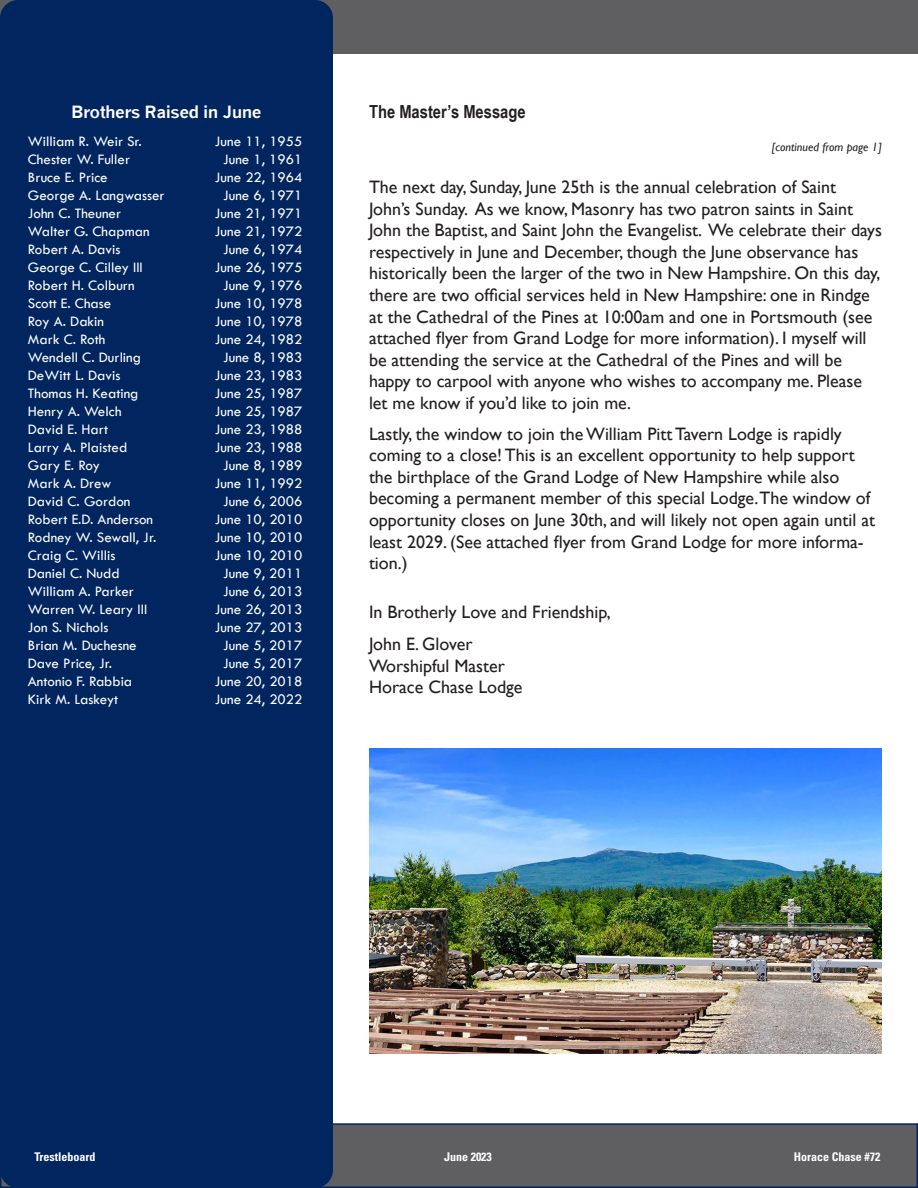
<style>
.page{position:relative;width:918px;height:1188px;background:#fff}
.page>*{position:absolute;margin:0;border:0;box-sizing:border-box;transform-origin:0 0}
.maintext{font:18px/21.6px "Gill Sans";color:#231f20}
.WMHead-cont{font:700 18px "Arial Narrow";color:#231f20}
.head2{font:700 16.5px "Quick Type";color:#fff}
.BrothersList{font:15px "Tw Cen";color:#fff}
.t1{font:700 condensed 12px "Univers";color:#fff}
.cont{font:italic 12px "Gill Sans";color:#231f20}
</style>
<div class="page">
<div style="left:0;top:1123px;width:918px;height:65px;background:#5f5f62;border:2px solid #00255f"></div>
<div style="left:0;top:0;width:918px;height:53px;background:#5f5f62"></div>
<div style="left:0;top:0;width:333px;height:1188px;background:#00255f;border-radius:18px"></div>
<img style="left:369px;top:748px;width:513px;height:305px">
<p class="head2" style="left:72px;top:102px;width:191px">Brothers Raised in June</p>
<p class="BrothersList" style="left:28px;top:132px;width:115px">William R. Weir Sr.</p>
<p class="BrothersList" style="left:215px;top:132px;width:89px">June 11, 1955</p>
<p class="BrothersList" style="left:28px;top:150px;width:104px">Chester W. Fuller</p>
<p class="BrothersList" style="left:223px;top:150px;width:81px">June 1, 1961</p>
<p class="BrothersList" style="left:28px;top:168px;width:81px">Bruce E. Price</p>
<p class="BrothersList" style="left:215px;top:168px;width:89px">June 22, 1964</p>
<p class="BrothersList" style="left:28px;top:186px;width:138px">George A. Langwasser</p>
<p class="BrothersList" style="left:223px;top:186px;width:81px">June 6, 1971</p>
<p class="BrothersList" style="left:28px;top:204px;width:95px">John C. Theuner</p>
<p class="BrothersList" style="left:215px;top:204px;width:89px">June 21, 1971</p>
<p class="BrothersList" style="left:28px;top:222px;width:123px">Walter G. Chapman</p>
<p class="BrothersList" style="left:215px;top:222px;width:89px">June 21, 1972</p>
<p class="BrothersList" style="left:28px;top:240px;width:94px">Robert A. Davis</p>
<p class="BrothersList" style="left:223px;top:240px;width:81px">June 6, 1974</p>
<p class="BrothersList" style="left:28px;top:258px;width:116px">George C. Cilley III</p>
<p class="BrothersList" style="left:215px;top:258px;width:89px">June 26, 1975</p>
<p class="BrothersList" style="left:28px;top:276px;width:108px">Robert H. Colburn</p>
<p class="BrothersList" style="left:223px;top:276px;width:81px">June 9, 1976</p>
<p class="BrothersList" style="left:28px;top:294px;width:85px">Scott E. Chase</p>
<p class="BrothersList" style="left:215px;top:294px;width:89px">June 10, 1978</p>
<p class="BrothersList" style="left:28px;top:312px;width:78px">Roy A. Dakin</p>
<p class="BrothersList" style="left:215px;top:312px;width:89px">June 10, 1978</p>
<p class="BrothersList" style="left:28px;top:330px;width:79px">Mark C. Roth</p>
<p class="BrothersList" style="left:215px;top:330px;width:89px">June 24, 1982</p>
<p class="BrothersList" style="left:28px;top:348px;width:115px">Wendell C. Durling</p>
<p class="BrothersList" style="left:223px;top:348px;width:81px">June 8, 1983</p>
<p class="BrothersList" style="left:28px;top:366px;width:94px">DeWitt L. Davis</p>
<p class="BrothersList" style="left:215px;top:366px;width:89px">June 23, 1983</p>
<p class="BrothersList" style="left:28px;top:384px;width:112px">Thomas H. Keating</p>
<p class="BrothersList" style="left:215px;top:384px;width:89px">June 25, 1987</p>
<p class="BrothersList" style="left:28px;top:402px;width:95px">Henry A. Welch</p>
<p class="BrothersList" style="left:215px;top:402px;width:89px">June 25, 1987</p>
<p class="BrothersList" style="left:28px;top:420px;width:82px">David E. Hart</p>
<p class="BrothersList" style="left:215px;top:420px;width:89px">June 23, 1988</p>
<p class="BrothersList" style="left:28px;top:438px;width:101px">Larry A. Plaisted</p>
<p class="BrothersList" style="left:215px;top:438px;width:89px">June 23, 1988</p>
<p class="BrothersList" style="left:28px;top:456px;width:74px">Gary E. Roy</p>
<p class="BrothersList" style="left:223px;top:456px;width:81px">June 8, 1989</p>
<p class="BrothersList" style="left:28px;top:474px;width:85px">Mark A. Drew</p>
<p class="BrothersList" style="left:215px;top:474px;width:89px">June 11, 1992</p>
<p class="BrothersList" style="left:28px;top:492px;width:104px">David C. Gordon</p>
<p class="BrothersList" style="left:223px;top:492px;width:81px">June 6, 2006</p>
<p class="BrothersList" style="left:28px;top:510px;width:127px">Robert E.D. Anderson</p>
<p class="BrothersList" style="left:215px;top:510px;width:89px">June 10, 2010</p>
<p class="BrothersList" style="left:28px;top:528px;width:130px">Rodney W. Sewall, Jr.</p>
<p class="BrothersList" style="left:215px;top:528px;width:89px">June 10, 2010</p>
<p class="BrothersList" style="left:28px;top:546px;width:89px">Craig C. Willis</p>
<p class="BrothersList" style="left:215px;top:546px;width:89px">June 10, 2010</p>
<p class="BrothersList" style="left:28px;top:564px;width:93px">Daniel C. Nudd</p>
<p class="BrothersList" style="left:223px;top:564px;width:81px">June 9, 2011</p>
<p class="BrothersList" style="left:28px;top:582px;width:107px">William A. Parker</p>
<p class="BrothersList" style="left:223px;top:582px;width:81px">June 6, 2013</p>
<p class="BrothersList" style="left:28px;top:600px;width:121px">Warren W. Leary III</p>
<p class="BrothersList" style="left:215px;top:600px;width:89px">June 26, 2013</p>
<p class="BrothersList" style="left:28px;top:618px;width:82px">Jon S. Nichols</p>
<p class="BrothersList" style="left:215px;top:618px;width:89px">June 27, 2013</p>
<p class="BrothersList" style="left:28px;top:636px;width:110px">Brian M. Duchesne</p>
<p class="BrothersList" style="left:223px;top:636px;width:81px">June 5, 2017</p>
<p class="BrothersList" style="left:28px;top:654px;width:86px">Dave Price, Jr.</p>
<p class="BrothersList" style="left:223px;top:654px;width:81px">June 5, 2017</p>
<p class="BrothersList" style="left:28px;top:672px;width:106px">Antonio F. Rabbia</p>
<p class="BrothersList" style="left:215px;top:672px;width:89px">June 20, 2018</p>
<p class="BrothersList" style="left:28px;top:690px;width:92px">Kirk M. Laskeyt</p>
<p class="BrothersList" style="left:215px;top:690px;width:89px">June 24, 2022</p>
<p class="WMHead-cont" style="left:369px;top:98px;width:158px">The Master’s Message</p>
<p class="cont" style="left:772px;top:139px;width:112px">[continued from page 1]</p>
<p class="maintext" style="left:369px;top:177px;width:515px">The next day, Sunday, June 25th is the annual celebration of Saint John’s Sunday. As we know, Masonry has two patron saints in Saint John the Baptist, and Saint John the Evangelist. We celebrate their days respectively in June and December, though the June observance has historically been the larger of the two in New Hampshire. On this day, there are two official services held in New Hampshire: one in Rindge at the Cathedral of the Pines at 10:00am and one in Portsmouth (see attached flyer from Grand Lodge for more information). I myself will be attending the service at the Cathedral of the Pines and will be happy to carpool with anyone who wishes to accompany me. Please let me know if you’d like to join me.</p>
<p class="maintext" style="left:369px;top:423px;width:508px">Lastly, the window to join the William Pitt Tavern Lodge is rapidly coming to a close! This is an excellent opportunity to help support the birthplace of the Grand Lodge of New Hampshire while also becoming a permanent member of this special Lodge.The window of opportunity closes on June 30th, and will likely not open again until at least 2029. (See attached flyer from Grand Lodge for more informa&shy;tion.)</p>
<p class="maintext" style="left:369px;top:601px;width:243px">In Brotherly Love and Friendship,</p>
<p class="maintext" style="left:369px;top:633px;width:155px">John E. Glover<br>Worshipful Master<br>Horace Chase Lodge</p>
<p class="t1" style="left:34px;top:1149px;width:63px">Trestleboard</p>
<p class="t1" style="left:444px;top:1149px;width:49px">June 2023</p>
<p class="t1" style="left:794px;top:1149px;width:88px">Horace Chase #72</p>
</div>
